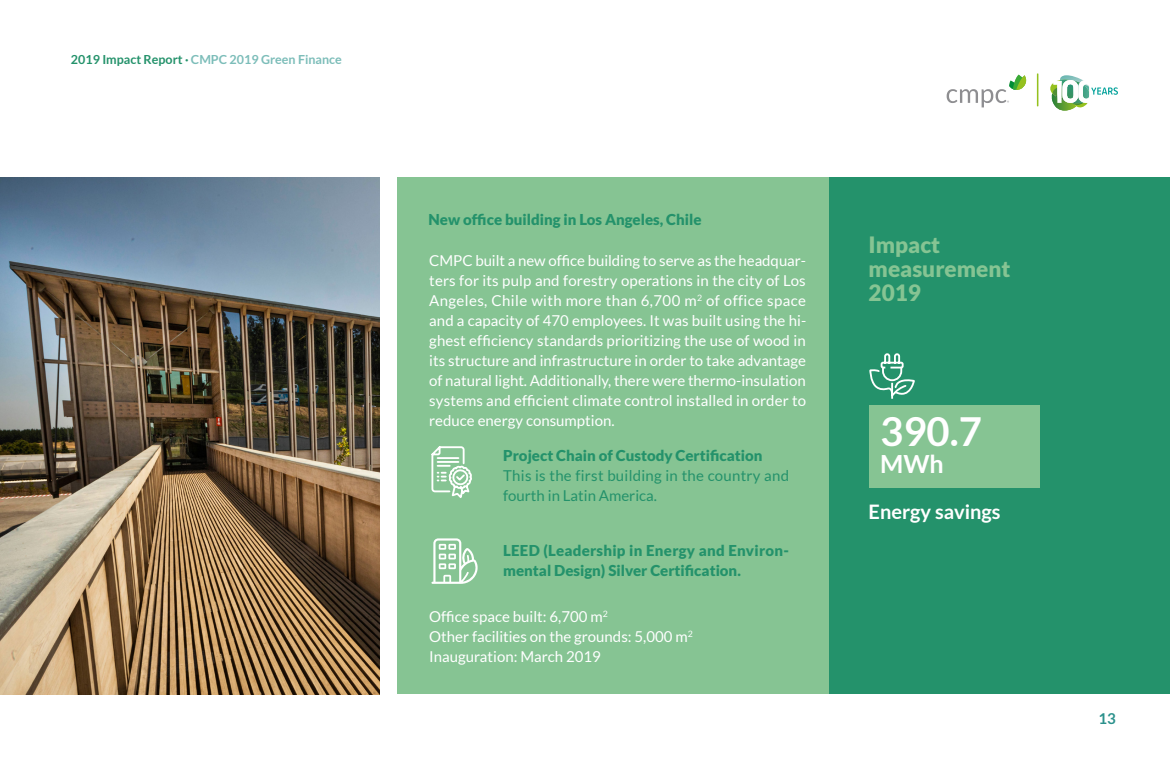
<style>
.page{position:relative;width:1170px;height:765px;background:#fff}
.page>*{position:absolute;margin:0;border:0;box-sizing:border-box;transform-origin:0 0}
.t1{font:700 40px "Lato";color:#fff}
.t2{font:700 25px "Lato";color:#fff}
.t3{font:900 22.5px/23.8px "Lato";color:#86c493}
.t4{font:700 20px "Lato";color:#fff}
.t5{font:15px/20px "Lato";color:#fff;text-align:justify}
.t6{font:900 15px/20px "Lato";color:#24926b}
.t7{font:15px/20px "Lato";letter-spacing:.015em;color:#24926b}
.t8{font:700 15px "Lato";color:#2b918c}
.t9{font:700 12.5px "Lato";color:#7cbdb9}
.s1{color:#24926b}
</style>
<div class="page">
<svg style="left:946px;top:75px;width:80px;height:32px"></svg>
<hr style="left:1036px;top:73px;width:2px;height:33px;background:#95c11f">
<img style="left:1060px;top:75px;width:20px;height:4px">
<svg style="left:1050px;top:79px;width:67px;height:32px"></svg>
<div style="left:397px;top:178px;width:432px;height:516px;background:#86c493"></div>
<div style="left:829px;top:178px;width:340px;height:516px;background:#24926b"></div>
<div style="left:868px;top:405px;width:171px;height:83px;background:#86c493"></div>
<svg style="left:869px;top:353px;width:46px;height:46px"></svg>
<img style="left:0;top:178px;width:379px;height:516px">
<svg style="left:431px;top:538px;width:46px;height:46px"></svg>
<svg style="left:431px;top:446px;width:41px;height:52px"></svg>
<p class="t9" style="left:71px;top:52px;width:272px"><span class="s1">2019 Impact Report ·</span> CMPC 2019 Green Finance</p>
<p class="t6" style="left:428px;top:209px;width:274px">New office building in Los Angeles, Chile</p>
<p class="t5" style="left:429px;top:251px;width:378px">CMPC built a new office building to serve as the headquar&shy;ters for its pulp and forestry operations in the city of Los Angeles, Chile with more than 6,700 m<sup>2</sup> of office space and a capacity of 470 employees. It was built using the hi&shy;ghest efficiency standards prioritizing the use of wood in its structure and infrastructure in order to take advantage of natural light. Additionally, there were thermo-insulation systems and efficient climate control installed in order to reduce energy consumption.</p>
<p class="t6" style="left:503px;top:446px;width:261px">Project Chain of Custody Certification</p>
<p class="t7" style="left:503px;top:466px;width:287px">This is the first building in the country and fourth in Latin America.</p>
<p class="t6" style="left:503px;top:541px;width:287px">LEED (Leadership in Energy and Environ&shy;mental Design) Silver Certification.</p>
<p class="t5" style="left:429px;top:607px;width:265px;text-align:left">Office space built: 6,700 m<sup>2<br></sup>Other facilities on the grounds: 5,000 m<sup>2<br></sup>Inauguration: March 2019</p>
<h3 class="t3" style="left:868px;top:232px;width:143px">Impact measurement<br>2019</h3>
<h1 class="t1" style="left:880px;top:408px;width:103px">390.7</h1>
<h2 class="t2" style="left:880px;top:450px;width:65px">MWh</h2>
<h3 class="t4" style="left:868px;top:500px;width:133px">Energy savings</h3>
<p class="t8" style="left:1098px;top:710px;width:19px">13</p>
</div>
